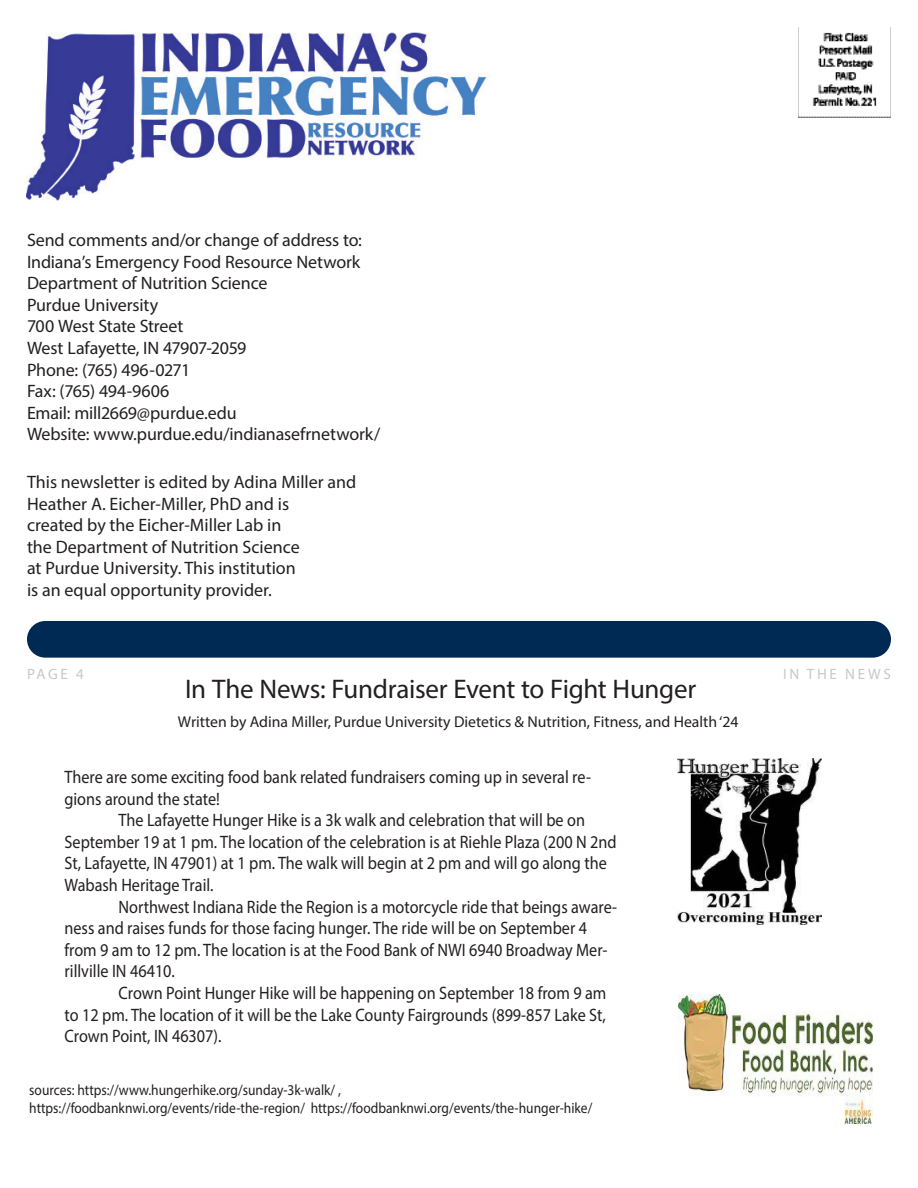
<style>
.page{position:relative;width:918px;height:1188px;background:#fff}
.page>*{position:absolute;margin:0;border:0;box-sizing:border-box;transform-origin:0 0}
.t1{font:27px "Myriad Pro";letter-spacing:-.01em;color:#231f20}
.t2{font:18px/21.6px "Myriad Pro";color:#231f20;scale:.9 1}
.t3{font:18px/21.6px "Myriad Pro";color:#231f20}
.t4{font:18px "Myriad Pro";letter-spacing:-.025em;color:#231f20}
.t5{font:15.75px "Myriad Pro";color:#231f20}
.t6{font:15px "Myriad Pro";color:#231f20;scale:.9 1}
.t7{font:15px "Myriad Pro";letter-spacing:.18em;color:#c7c8ca}
</style>
<div class="page">
<div style="left:27px;top:621px;width:864px;height:37px;background:#002953;border-radius:18px"></div>
<img style="left:798px;top:27px;width:93px;height:91px">
<img style="left:26px;top:32px;width:461px;height:169px">
<img style="left:677px;top:758px;width:145px;height:166px">
<img style="left:678px;top:995px;width:195px;height:128px">
<p class="t3" style="left:27px;top:229px;width:337px">Send comments and/or change of address to:</p>
<p class="t3" style="left:27px;top:250px;width:335px">Indiana’s Emergency Food Resource Network</p>
<p class="t3" style="left:27px;top:272px;width:242px">Department of Nutrition Science</p>
<p class="t3" style="left:27px;top:294px;width:133px">Purdue University</p>
<p class="t3" style="left:27px;top:315px;width:158px">700 West State Street</p>
<p class="t3" style="left:27px;top:337px;width:221px">West Lafayette, IN 47907-2059</p>
<p class="t4" style="left:27px;top:358px;width:165px">Phone: (765) 496-0271</p>
<p class="t3" style="left:27px;top:380px;width:144px">Fax: (765) 494-9606</p>
<p class="t3" style="left:27px;top:402px;width:211px">Email: mill2669@purdue.edu</p>
<p class="t3" style="left:27px;top:423px;width:355px">Website: www.purdue.edu/indianasefrnetwork/</p>
<p class="t3" style="left:27px;top:471px;width:331px">This newsletter is edited by Adina Miller and Heather A. Eicher-Miller, PhD and is<br>created by the Eicher-Miller Lab in<br>the Department of Nutrition Science<br>at Purdue University. This institution<br>is an equal opportunity provider.</p>
<p class="t7" style="left:27px;top:665px;width:58px">PAGE 4</p>
<p class="t7" style="left:783px;top:665px;width:109px">IN THE NEWS</p>
<p class="t1" style="left:185px;top:672px;width:513px">In The News: Fundraiser Event to Fight Hunger</p>
<p class="t5" style="left:178px;top:712px;width:562px">Written by Adina Miller, Purdue University Dietetics &amp; Nutrition, Fitness, and Health ‘24</p>
<p class="t2" style="left:65px;top:766px;width:586px">There are some exciting food bank related fundraisers coming up in several re&shy;gions around the state!</p>
<p class="t2" style="left:65px;top:809px;width:615px;text-indent:54px">The Lafayette Hunger Hike is a 3k walk and celebration that will be on September 19 at 1 pm. The location of the celebration is at Riehle Plaza (200 N 2nd St, Lafayette, IN 47901) at 1 pm. The walk will begin at 2 pm and will go along the Wabash Heritage Trail.</p>
<p class="t2" style="left:65px;top:896px;width:616px;text-indent:54px">Northwest Indiana Ride the Region is a motorcycle ride that beings aware&shy;ness and raises funds for those facing hunger. The ride will be on September 4 from 9 am to 12 pm. The location is at the Food Bank of NWI 6940 Broadway Mer&shy;rillville IN 46410.</p>
<p class="t2" style="left:65px;top:982px;width:604px;text-align:justify;text-indent:54px">Crown Point Hunger Hike will be happening on September 18 from 9 am to 12 pm. The location of it will be the Lake County Fairgrounds (899-857 Lake St, Crown Point, IN 46307).</p>
<p class="t6" style="left:29px;top:1081px;width:348px">sources: https://www.hungerhike.org/sunday-3k-walk/ ,</p>
<p class="t6" style="left:29px;top:1099px;width:627px">https://foodbanknwi.org/events/ride-the-region/ https://foodbanknwi.org/events/the-hunger-hike/</p>
</div>
